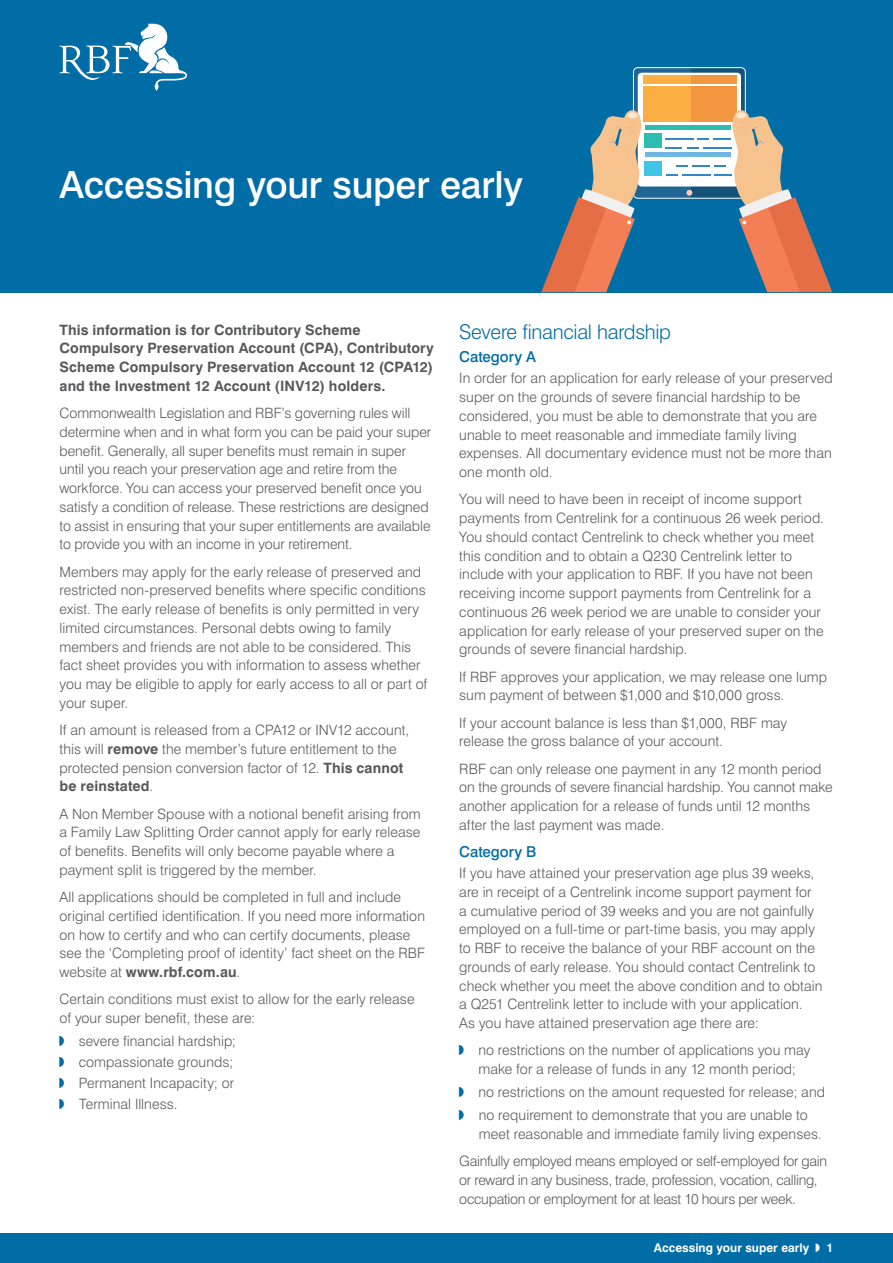
<style>
.page{position:relative;width:893px;height:1263px;background:#fff}
.page>*{position:absolute;margin:0;border:0;box-sizing:border-box;transform-origin:0 0}
.Page_Heading_Bold_WH{font:500 37.5px "Swiss 721 BT";letter-spacing:-.005em;color:#fff}
.NEW_Header_B{font:300 20.25px "Swiss 721 BT";letter-spacing:-.015em;color:#006da6}
.NEW_Header_C{font:500 15px "Swiss 721 BT";letter-spacing:-.005em;color:#006da6}
.NEW_9_5_Body{font:300 14.25px/18.8px "Swiss 721 BT";letter-spacing:.005em;color:#57585a}
.NEW_9_5_Body-2{font:700 14.25px/18.8px "Swiss 721 BT";letter-spacing:.01em;color:#57585a}
.NEW_9_5_Body-3{font:300 14.25px/18.8px "Swiss 721 BT";letter-spacing:-.02em;color:#57585a}
.t1{font:700 12px "Swiss 721 BT";color:#fff}
.s1{font-weight:700}
.s2{font-family:"RBF Notch";font-weight:400;color:#006da6}
.s3{font-family:"RBF Notch";font-weight:400}
</style>
<div class="page">
<div style="left:0;top:1233px;width:893px;height:30px;background:#006da6"></div>
<div style="left:0;top:0;width:893px;height:292px;background:#006da6"></div>
<svg style="left:60px;top:23px;width:127px;height:68px"></svg>
<svg style="left:541px;top:68px;width:291px;height:224px"></svg>
<p class="Page_Heading_Bold_WH" style="left:60px;top:162px;width:465px">Accessing your super early</p>
<p class="NEW_9_5_Body-2" style="left:60px;top:320px;width:376px">This information is for Contributory Scheme Compulsory Preservation Account (CPA), Contributory Scheme Compulsory Preservation Account 12 (CPA12) and the Investment 12 Account (INV12) holders.</p>
<p class="NEW_9_5_Body" style="left:60px;top:404px;width:373px">Commonwealth Legislation and RBF’s governing rules will determine when and in what form you can be paid your super benefit. Generally, all super benefits must remain in super until you reach your preservation age and retire from the workforce. You can access your preserved benefit once you satisfy a condition of release. These restrictions are designed to assist in ensuring that your super entitlements are available to provide you with an income in your retirement.</p>
<p class="NEW_9_5_Body" style="left:60px;top:562px;width:369px">Members may apply for the early release of preserved and restricted non-preserved benefits where specific conditions exist. The early release of benefits is only permitted in very limited circumstances. Personal debts owing to family members and friends are not able to be considered. This fact sheet provides you with information to assess whether you may be eligible to apply for early access to all or part of your super.</p>
<p class="NEW_9_5_Body" style="left:60px;top:721px;width:351px">If an amount is released from a CPA12 or INV12 account, this will <span class="s1">remove</span> the member’s future entitlement to the protected pension conversion factor of 12. <span class="s1">This cannot be reinstated</span>.</p>
<p class="NEW_9_5_Body" style="left:60px;top:804px;width:363px">A Non Member Spouse with a notional benefit arising from a Family Law Splitting Order cannot apply for early release of benefits. Benefits will only become payable where a payment split is triggered by the member.</p>
<p class="NEW_9_5_Body" style="left:60px;top:888px;width:367px">All applications should be completed in full and include original certified identification. If you need more information on how to certify and who can certify documents, please see the ‘Completing proof of identity’ fact sheet on the RBF website at <span class="s1">www.rbf.com.au</span>.</p>
<p class="NEW_9_5_Body" style="left:60px;top:990px;width:357px">Certain conditions must exist to allow for the early release of your super benefit, these are:</p>
<p class="NEW_9_5_Body" style="left:60px;top:1032px;width:178px"><span class="s2">•</span> severe financial hardship;</p>
<p class="NEW_9_5_Body" style="left:60px;top:1052px;width:175px"><span class="s2">•</span> compassionate grounds;</p>
<p class="NEW_9_5_Body" style="left:60px;top:1073px;width:176px"><span class="s2">•</span> Permanent Incapacity; or</p>
<p class="NEW_9_5_Body" style="left:60px;top:1094px;width:119px"><span class="s2">•</span> Terminal Illness.</p>
<p class="NEW_Header_B" style="left:459px;top:320px;width:213px">Severe financial hardship</p>
<p class="NEW_Header_C" style="left:459px;top:348px;width:78px">Category A</p>
<p class="NEW_9_5_Body" style="left:459px;top:369px;width:375px">In order for an application for early release of your preserved super on the grounds of severe financial hardship to be considered, you must be able to demonstrate that you are unable to meet reasonable and immediate family living expenses. All documentary evidence must not be more than one month old.</p>
<p class="NEW_9_5_Body" style="left:459px;top:490px;width:366px">You will need to have been in receipt of income support payments from Centrelink for a continuous 26 week period.<br>You should contact Centrelink to check whether you meet this condition and to obtain a Q230 Centrelink letter to include with your application to RBF. If you have not been receiving income support payments from Centrelink for a continuous 26 week period we are unable to consider your application for early release of your preserved super on the grounds of severe financial hardship.</p>
<p class="NEW_9_5_Body" style="left:459px;top:667px;width:369px">If RBF approves your application, we may release one lump sum payment of between $1,000 and $10,000 gross.</p>
<p class="NEW_9_5_Body" style="left:459px;top:713px;width:329px">If your account balance is less than $1,000, RBF may release the gross balance of your account.</p>
<p class="NEW_9_5_Body" style="left:459px;top:759px;width:375px">RBF can only release one payment in any 12 month period on the grounds of severe financial hardship. You cannot make another application for a release of funds until 12 months after the last payment was made.</p>
<p class="NEW_Header_C" style="left:459px;top:843px;width:79px">Category B</p>
<p class="NEW_9_5_Body" style="left:459px;top:863px;width:365px">If you have attained your preservation age plus 39 weeks, are in receipt of a Centrelink income support payment for a cumulative period of 39 weeks and you are not gainfully employed on a full-time or part-time basis, you may apply to RBF to receive the balance of your RBF account on the grounds of early release. You should contact Centrelink to check whether you meet the above condition and to obtain a Q251 Centrelink letter to include with your application.<br>As you have attained preservation age there are:</p>
<p class="NEW_9_5_Body" style="left:459px;top:1041px;width:353px;text-align:center"><span class="s2">•</span> no restrictions on the number of applications you may make for a release of funds in any 12 month period;</p>
<p class="NEW_9_5_Body" style="left:459px;top:1082px;width:367px"><span class="s2">•</span> no restrictions on the amount requested for release; and</p>
<p class="NEW_9_5_Body" style="left:479px;top:1105px;width:344px;text-indent:-20px"><span class="s2">•</span> no requirement to demonstrate that you are unable to meet reasonable and immediate family living expenses.</p>
<p class="NEW_9_5_Body-3" style="left:459px;top:1151px;width:369px">Gainfully employed means employed or self-employed for gain or reward in any business, trade, profession, vocation, calling, occupation or employment for at least 10 hours per week.</p>
<p class="t1" style="left:644px;top:1240px;width:160px">Contributory Scheme – CPA</p>
<p class="t1" style="left:654px;top:1240px;width:181px">Accessing your super early <span class="s3">••</span> 1</p>
</div>
